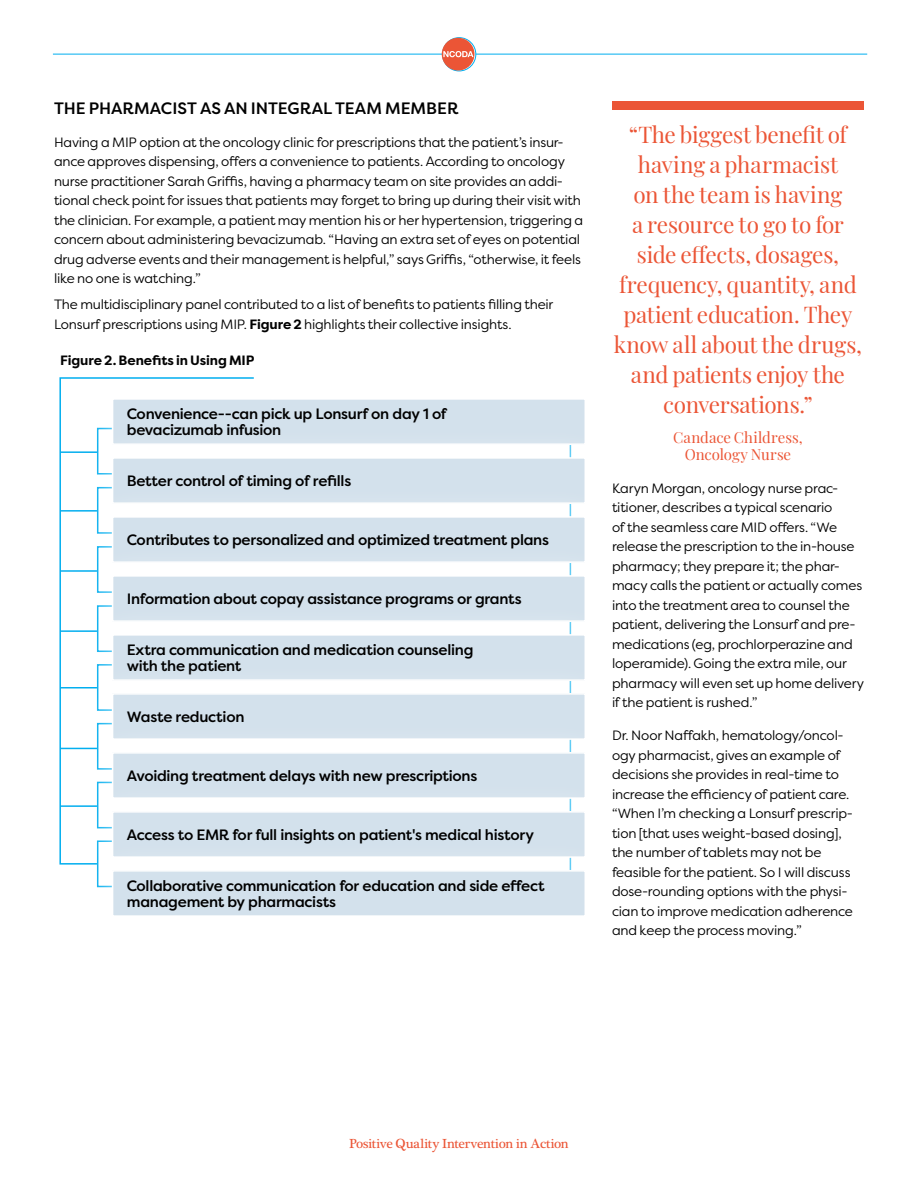
<style>
.page{position:relative;width:918px;height:1188px;background:#fff}
.page>*{position:absolute;margin:0;border:0;box-sizing:border-box;transform-origin:0 0}
.t1{font:22.5px/30px "Playfair Display";letter-spacing:-.015em;color:#eb5536;text-align:center}
.t2{font:500 16.5px "Filson Pro";color:#000}
.t3{font:500 15px/16.5px "Filson Pro";letter-spacing:-.02em;color:#000}
.t4{font:15px/16.5px "Playfair Display";color:#eb5536;text-align:center}
.t5{font:13.5px/19.5px "Filson Pro";letter-spacing:-.015em;color:#000}
.t6{font:13.5px "Plantagenet Cherokee";letter-spacing:-.02em;color:#eb5536}
.t7{font:700 13.5px "Filson Pro";letter-spacing:-.01em;color:#000}
.s1{font-weight:700}
</style>
<div class="page">
<hr style="left:53px;top:54px;width:814px;height:1px;background:#00aeef">
<svg style="left:442px;top:38px;width:34px;height:33px"></svg>
<div style="left:442px;top:37px;width:34px;height:34px;border:1px solid #00aeef;border-radius:50%"></div>
<div style="left:442px;top:38px;width:32px;height:33px;background:#eb5536;border-radius:50%"></div>
<svg style="left:443px;top:51px;width:31px;height:6px"></svg>
<div style="left:612px;top:101px;width:252px;height:9px;background:#eb5536"></div>
<div style="left:113px;top:399px;width:472px;height:45px;background:#d3e1ec"></div>
<div style="left:112px;top:398px;width:474px;height:47px;border:2px solid #fff"></div>
<div style="left:82px;top:427px;width:534px;height:107px;background:#fff;opacity:.75"></div>
<div style="left:113px;top:458px;width:472px;height:45px;background:#d3e1ec"></div>
<div style="left:112px;top:457px;width:474px;height:47px;border:2px solid #fff"></div>
<div style="left:82px;top:486px;width:534px;height:107px;background:#fff;opacity:.75"></div>
<div style="left:113px;top:517px;width:472px;height:45px;background:#d3e1ec"></div>
<div style="left:112px;top:516px;width:474px;height:47px;border:2px solid #fff"></div>
<div style="left:82px;top:545px;width:534px;height:107px;background:#fff;opacity:.75"></div>
<div style="left:113px;top:576px;width:472px;height:45px;background:#d3e1ec"></div>
<div style="left:112px;top:575px;width:474px;height:47px;border:2px solid #fff"></div>
<div style="left:82px;top:604px;width:534px;height:107px;background:#fff;opacity:.75"></div>
<div style="left:113px;top:635px;width:472px;height:45px;background:#d3e1ec"></div>
<div style="left:112px;top:634px;width:474px;height:47px;border:2px solid #fff"></div>
<div style="left:82px;top:663px;width:534px;height:107px;background:#fff;opacity:.75"></div>
<div style="left:113px;top:694px;width:472px;height:45px;background:#d3e1ec"></div>
<div style="left:112px;top:693px;width:474px;height:47px;border:2px solid #fff"></div>
<div style="left:82px;top:722px;width:534px;height:107px;background:#fff;opacity:.75"></div>
<div style="left:113px;top:753px;width:472px;height:45px;background:#d3e1ec"></div>
<div style="left:112px;top:752px;width:474px;height:47px;border:2px solid #fff"></div>
<div style="left:82px;top:781px;width:534px;height:107px;background:#fff;opacity:.75"></div>
<div style="left:113px;top:812px;width:472px;height:45px;background:#d3e1ec"></div>
<div style="left:112px;top:811px;width:474px;height:47px;border:2px solid #fff"></div>
<div style="left:82px;top:840px;width:534px;height:107px;background:#fff;opacity:.75"></div>
<div style="left:113px;top:871px;width:472px;height:45px;background:#d3e1ec"></div>
<div style="left:112px;top:870px;width:474px;height:47px;border:2px solid #fff"></div>
<div style="left:29px;top:347px;width:248px;height:547px;background:#fff;opacity:.75"></div>
<svg style="left:59px;top:376px;width:196px;height:489px"></svg>
<p class="t2" style="left:54px;top:96px;width:406px">THE PHARMACIST AS AN INTEGRAL TEAM MEMBER</p>
<p class="t5" style="left:54px;top:132px;width:531px">Having a MIP option at the oncology clinic for prescriptions that the patient’s insur&shy;ance approves dispensing, offers a convenience to patients. According to oncology nurse practitioner Sarah Griffis, having a pharmacy team on site provides an addi&shy;tional check point for issues that patients may forget to bring up during their visit with the clinician. For example, a patient may mention his or her hypertension, triggering a concern about administering bevacizumab. “Having an extra set of eyes on potential drug adverse events and their management is helpful,” says Griffis, “otherwise, it feels like no one is watching.”</p>
<p class="t5" style="left:54px;top:294px;width:501px">The multidisciplinary panel contributed to a list of benefits to patients filling their<br>Lonsurf prescriptions using MIP. <span class="s1">Figure 2</span> highlights their collective insights.</p>
<p class="t7" style="left:60px;top:352px;width:196px">Figure 2. Benefits in Using MIP</p>
<p class="t3" style="left:127px;top:405px;width:321px">Convenience--can pick up Lonsurf on day 1 of bevacizumab infusion</p>
<p class="t3" style="left:127px;top:472px;width:226px">Better control of timing of refills</p>
<p class="t3" style="left:127px;top:531px;width:424px">Contributes to personalized and optimized treatment plans</p>
<p class="t3" style="left:127px;top:590px;width:396px">Information about copay assistance programs or grants</p>
<p class="t3" style="left:127px;top:641px;width:348px">Extra communication and medication counseling with the patient</p>
<p class="t3" style="left:127px;top:708px;width:119px">Waste reduction</p>
<p class="t3" style="left:127px;top:767px;width:352px">Avoiding treatment delays with new prescriptions</p>
<p class="t3" style="left:127px;top:826px;width:409px">Access to EMR for full insights on patient's medical history</p>
<p class="t3" style="left:127px;top:877px;width:419px">Collaborative communication for education and side effect management by pharmacists</p>
<h1 class="t1" style="left:614px;top:118px;width:250px">“The biggest benefit of having a pharmacist<br>on the team is having<br>a resource to go to for side effects, dosages, frequency, quantity, and patient education. They know all about the drugs, and patients enjoy the conversations.”</h1>
<p class="t4" style="left:673px;top:428px;width:131px">Candace Childress,<br>Oncology Nurse</p>
<p class="t5" style="left:612px;top:478px;width:254px">Karyn Morgan, oncology nurse prac&shy;titioner, describes a typical scenario<br>of the seamless care MID offers. “We release the prescription to the in-house pharmacy; they prepare it; the phar&shy;macy calls the patient or actually comes into the treatment area to counsel the patient, delivering the Lonsurf and pre&shy;medications (eg, prochlorperazine and loperamide). Going the extra mile, our pharmacy will even set up home delivery if the patient is rushed.”</p>
<p class="t5" style="left:612px;top:725px;width:243px">Dr. Noor Naffakh, hematology/oncol&shy;ogy pharmacist, gives an example of decisions she provides in real-time to increase the efficiency of patient care. “When I’m checking a Lonsurf prescrip&shy;tion [that uses weight-based dosing], the number of tablets may not be feasible for the patient. So I will discuss dose-rounding options with the physi&shy;cian to improve medication adherence and keep the process moving.”</p>
<p class="t6" style="left:349px;top:1135px;width:221px">Positive Quality Intervention in Action</p>
</div>
